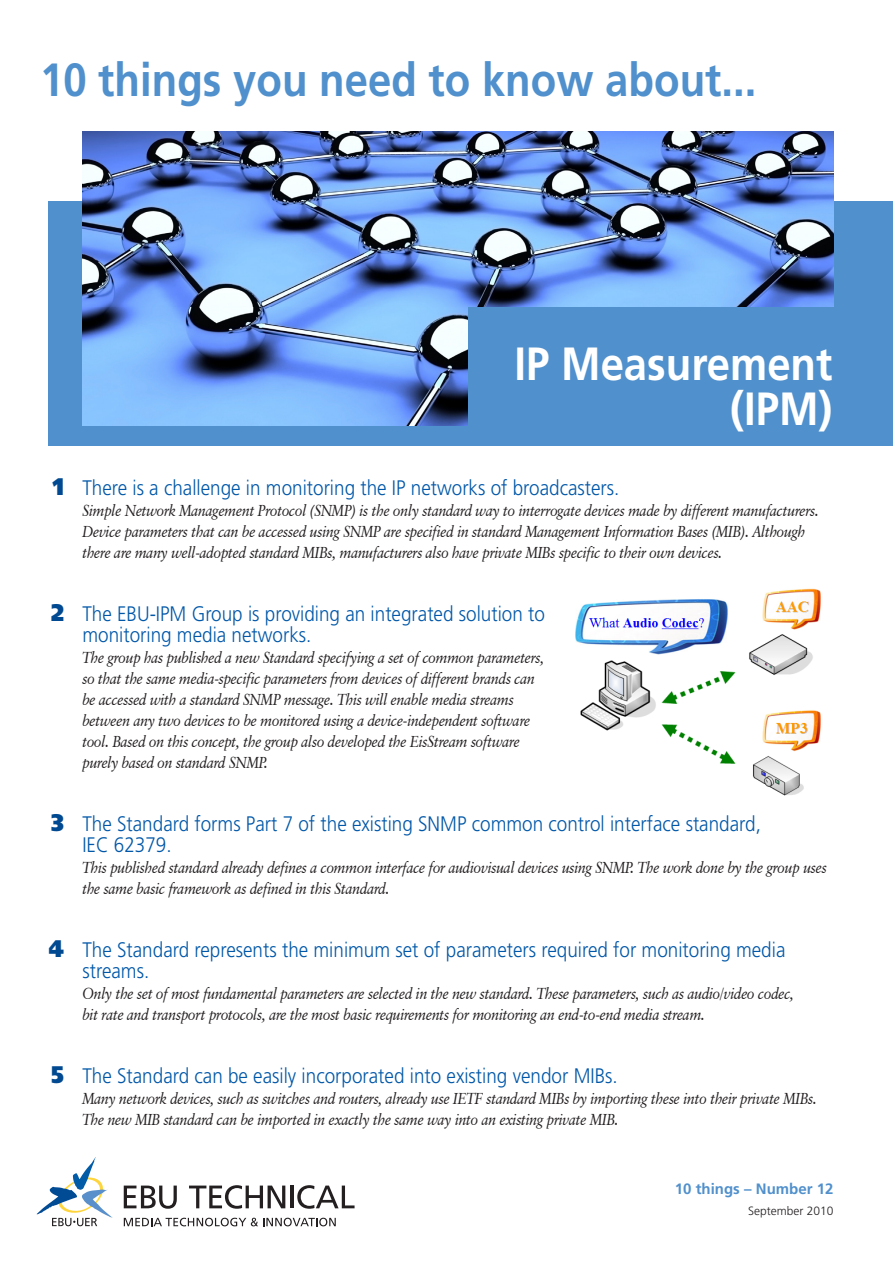
<style>
.page{position:relative;width:893px;height:1263px;background:#fff}
.page>*{position:absolute;margin:0;border:0;box-sizing:border-box;transform-origin:0 0}
.t1{font:700 46.5px "Frutiger";color:#5090cc;scale:.9 1}
.t2{font:700 46.5px/45px "Frutiger";color:#fff;text-align:right;scale:.9 1}
.t3{font:900 24px "Frutiger";color:#014990;scale:.9 1}
.t4{font:300 21px/21px "Frutiger";color:#0157a8;scale:.9 1}
.t5{font:italic 15.75px/21px "Classical Garamond BT";letter-spacing:-.02em;color:#231f20;scale:.9 1}
.t6{font:700 15px "Frutiger";color:#5090cc}
.t7{font:300 12px "Frutiger";color:#231f20}
</style>
<div class="page">
<div style="left:48px;top:202px;width:845px;height:244px;background:#5090cc"></div>
<svg style="left:124px;top:1185px;width:53px;height:24px"></svg>
<svg style="left:189px;top:1185px;width:96px;height:24px"></svg>
<hr style="left:290px;top:1185px;width:3px;height:23px;background:#231f20">
<svg style="left:297px;top:1185px;width:57px;height:24px"></svg>
<svg style="left:37px;top:1157px;width:76px;height:69px"></svg>
<svg style="left:124px;top:1217px;width:212px;height:9px"></svg>
<img style="left:82px;top:306px;width:385px;height:119px">
<img style="left:82px;top:131px;width:751px;height:175px">
<img style="left:575px;top:588px;width:246px;height:208px">
<h1 class="t1" style="left:40px;top:52px;width:797px">10 things you need to know about...</h1>
<h1 class="t2" style="left:515px;top:342px;width:355px">IP Measurement (IPM)</h1>
<h2 class="t3" style="left:53px;top:472px;width:14px">1</h2>
<h3 class="t4" style="left:82px;top:478px;width:598px">There is a challenge in monitoring the IP networks of broadcasters.</h3>
<p class="t5" style="left:82px;top:500px;width:820px">Simple Network Management Protocol (SNMP) is the only standard way to interrogate devices made by different manufacturers.<br>Device parameters that can be accessed using SNMP are specified in standard Management Information Bases (MIB). Although there are many well-adopted standard MIBs, manufacturers also have private MIBs specific to their own devices.</p>
<h2 class="t3" style="left:51px;top:598px;width:16px">2</h2>
<h3 class="t4" style="left:82px;top:604px;width:515px">The EBU-IPM Group is providing an integrated solution to monitoring media networks.</h3>
<p class="t5" style="left:82px;top:647px;width:515px">The group has published a new Standard specifying a set of common parameters, so that the same media-specific parameters from devices of different brands can be accessed with a standard SNMP message. This will enable media streams between any two devices to be monitored using a device-independent software tool. Based on this concept, the group also developed the EisStream software purely based on standard SNMP.</p>
<h2 class="t3" style="left:51px;top:808px;width:16px">3</h2>
<h3 class="t4" style="left:82px;top:814px;width:755px">The Standard forms Part 7 of the existing SNMP common control interface standard,<br>IEC 62379.</h3>
<p class="t5" style="left:82px;top:857px;width:829px">This published standard already defines a common interface for audiovisual devices using SNMP. The work done by the group uses the same basic framework as defined in this Standard.</p>
<h2 class="t3" style="left:49px;top:934px;width:18px">4</h2>
<h3 class="t4" style="left:82px;top:940px;width:783px">The Standard represents the minimum set of parameters required for monitoring media streams.</h3>
<p class="t5" style="left:82px;top:983px;width:792px">Only the set of most fundamental parameters are selected in the new standard. These parameters, such as audio/video codec, bit rate and transport protocols, are the most basic requirements for monitoring an end-to-end media stream.</p>
<h2 class="t3" style="left:51px;top:1060px;width:16px">5</h2>
<h3 class="t4" style="left:82px;top:1066px;width:596px">The Standard can be easily incorporated into existing vendor MIBs.</h3>
<p class="t5" style="left:82px;top:1088px;width:818px">Many network devices, such as switches and routers, already use IETF standard MIBs by importing these into their private MIBs.<br>The new MIB standard can be imported in exactly the same way into an existing private MIB.</p>
<p class="t6" style="left:675px;top:1180px;width:160px">10 things – Number 12</p>
<p class="t7" style="left:748px;top:1204px;width:87px">September 2010</p>
</div>
